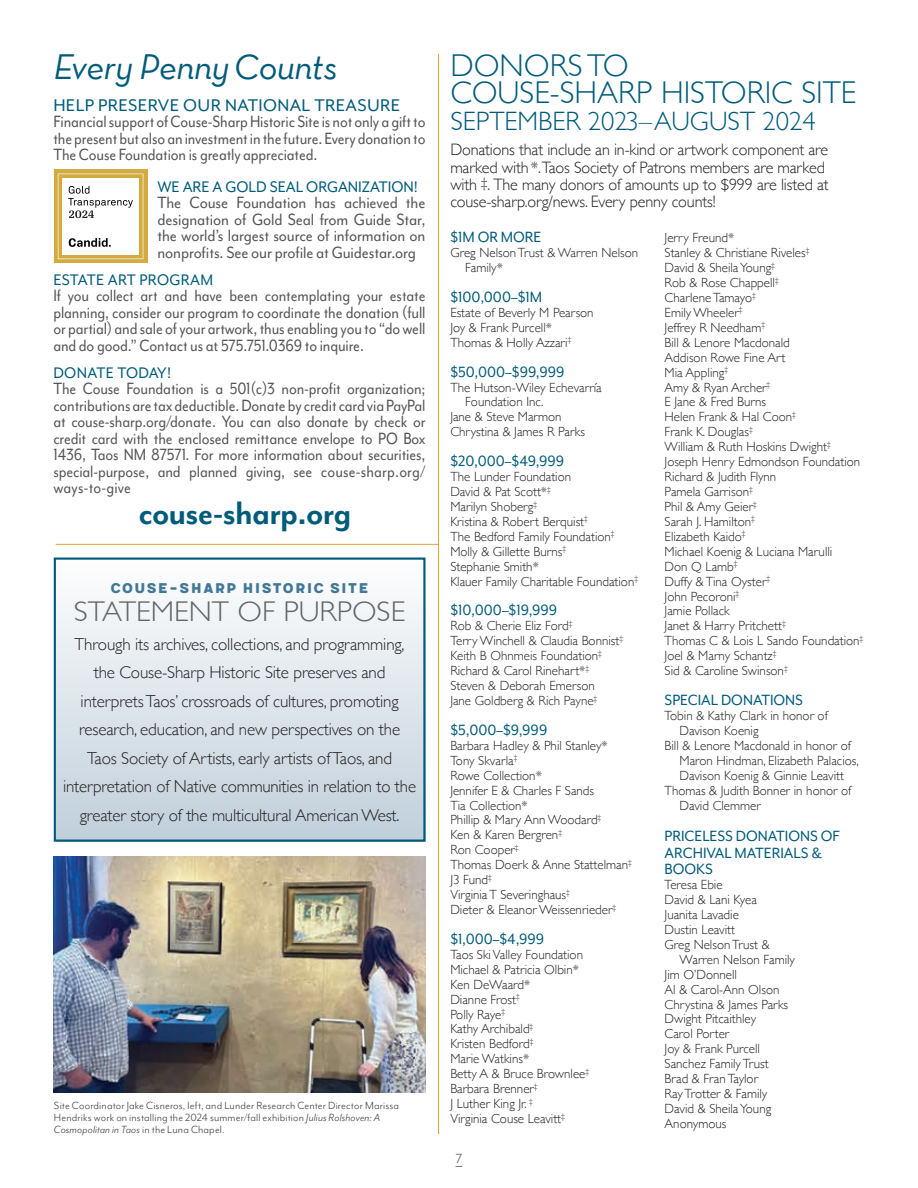
<style>
.page{position:relative;width:918px;height:1188px;background:#fff}
.page>*{position:absolute;margin:0;border:0;box-sizing:border-box;transform-origin:0 0}
.t1{font:700 37.5px "Mr Eaves Mod OT";letter-spacing:-.02em;color:#005b7b}
.t2{font:italic 36px "Neutra Text";letter-spacing:-.015em;color:#005b7b}
.t3{font:300 31.5px/27px "Gill Sans";color:#005b7b}
.t4{font:300 28.5px "Gill Sans";color:#636466;scale:1.05 1}
.t5{font:300 26.55px "Gill Sans";color:#005b7b}
.t6{font:19.5px "Mr Eaves Mod OT";letter-spacing:.02em;color:#005b7b}
.t7{font:18.75px/16.5px "Mr Eaves Mod OT";letter-spacing:-.01em;color:#535456;text-align:justify;scale:.88 1}
.t8{font:18.75px/16.5px "Mr Eaves Mod OT";letter-spacing:-.01em;color:#535456;text-align:justify;scale:.91 1}
.t9{font:17.7px "Mr Eaves Mod OT";letter-spacing:.02em;color:#005b7b;scale:.96 1}
.t10{font:17.7px "Mr Eaves Mod OT";color:#005b7b;scale:.96 1}
.t11{font:17.4px "Meltow San 300";letter-spacing:.04em;color:#427896;scale:1.05 1}
.t12{font:300 17.25px/28.5px "Gill Sans";letter-spacing:-.01em;color:#231f20;text-align:center}
.t13{font:17.1px/16.6px "Mr Eaves Mod OT";color:#005b7b;scale:.96 1}
.t14{font:300 16.5px/17.1px "Gill Sans";letter-spacing:-.01em;color:#231f20}
.t15{font:13.5px "Gill Sans Nova";color:#77797b}
.t16{font:300 13.2px/15px "Gill Sans";color:#231f20}
.t17{font:12px/12px "Mr Eaves Mod OT";letter-spacing:.01em;color:#414142}
.s1{font-style:italic}
</style>
<div class="page">
<div style="left:56px;top:558px;width:370px;height:284px;background:linear-gradient(to bottom,#fefefe,#c0cfdb)"></div>
<div style="left:54px;top:558px;width:372px;height:284px;border:2px solid #005b7b"></div>
<div style="left:54px;top:170px;width:93px;height:93px;background:linear-gradient(to right,#d4ab41,#d4ab41)"></div>
<svg style="left:58px;top:174px;width:85px;height:85px"></svg>
<hr style="left:438px;top:54px;width:1px;height:1080px;background:#e2a12f">
<hr style="left:56px;top:544px;width:383px;height:1px;background:#e2a12f">
<img style="left:54px;top:856px;width:372px;height:236px">
<h2 class="t2" style="left:53px;top:45px;width:286px">Every Penny Counts</h2>
<h3 class="t6" style="left:53px;top:94px;width:348px">HELP PRESERVE OUR NATIONAL TREASURE</h3>
<h3 class="t7" style="left:53px;top:113px;width:424px">Financial support of Couse-Sharp Historic Site is not only a gift to the present but also an investment in the future. Every donation to The Couse Foundation is greatly appreciated.</h3>
<h3 class="t10" style="left:157px;top:177px;width:273px">WE ARE A GOLD SEAL ORGANIZATION!</h3>
<h3 class="t8" style="left:157px;top:195px;width:296px">The Couse Foundation has achieved the designation of Gold Seal from Guide Star, the world’s largest source of information on nonprofits. See our profile at Guidestar.org</h3>
<h3 class="t9" style="left:53px;top:270px;width:168px">ESTATE ART PROGRAM</h3>
<p class="t7" style="left:53px;top:288px;width:424px">If you collect art and have been contemplating your estate planning, consider our program to coordinate the donation (full or partial) and sale of your artwork, thus enabling you to “do well and do good.” Contact us at 575.751.0369 to inquire.</p>
<h3 class="t9" style="left:53px;top:363px;width:124px">DONATE TODAY!</h3>
<p class="t7" style="left:53px;top:381px;width:424px">The Couse Foundation is a 501(c)3 non-profit organization; contributions are tax deductible. Donate by credit card via PayPal at couse-sharp.org/donate. You can also donate by check or credit card with the enclosed remittance envelope to PO Box 1436, Taos NM 87571. For more information about securities, special-purpose, and planned giving, see couse-sharp.org/ ways-to-give</p>
<h1 class="t1" style="left:138px;top:492px;width:214px">couse-sharp.org</h1>
<h3 class="t11" style="left:110px;top:577px;width:248px">COUSE-SHARP HISTORIC SITE</h3>
<h3 class="t4" style="left:74px;top:590px;width:317px">STATEMENT OF PURPOSE</h3>
<p class="t12" style="left:63px;top:629px;width:354px">Through its archives, collections, and programming, the Couse-Sharp Historic Site preserves and interprets Taos’ crossroads of cultures, promoting research, education, and new perspectives on the Taos Society of Artists, early artists of Taos, and interpretation of Native communities in relation to the greater story of the multicultural American West.</p>
<p class="t17" style="left:54px;top:1100px;width:347px">Site Coordinator Jake Cisneros, left, and Lunder Research Center Director Marissa<br>Hendriks work on installing the 2024 summer/fall exhibition <span class="s1">Julius Rolshoven: A<br>Cosmopolitan in Taos</span> in the Luna Chapel.</p>
<h3 class="t3" style="left:450px;top:50px;width:407px">DONORS TO<br>COUSE-SHARP HISTORIC SITE</h3>
<h3 class="t5" style="left:450px;top:100px;width:367px">SEPTEMBER 2023–AUGUST 2024</h3>
<p class="t14" style="left:450px;top:141px;width:380px">Donations that include an in-kind or artwork component are marked with *.Taos Society of Patrons members are marked with <sup>‡</sup>. The many donors of amounts up to $999 are listed at couse-sharp.org/news. Every penny counts!</p>
<p class="t13" style="left:450px;top:229px;width:96px">$1M OR MORE</p>
<p class="t16" style="left:465px;top:245px;width:174px;text-indent:-15px">Greg Nelson Trust &amp; Warren Nelson<br>Family*</p>
<p class="t13" style="left:450px;top:288px;width:97px">$100,000–$1M</p>
<p class="t16" style="left:450px;top:304px;width:145px">Estate of Beverly M Pearson<br>Joy &amp; Frank Purcell*<br>Thomas &amp; Holly Azzari<sup>‡</sup></p>
<p class="t13" style="left:450px;top:363px;width:120px">$50,000–$99,999</p>
<p class="t16" style="left:450px;top:379px;width:153px">The Hutson-Wiley Echevarría</p>
<p class="t16" style="left:465px;top:394px;width:80px">Foundation Inc.</p>
<p class="t16" style="left:450px;top:409px;width:113px">Jane &amp; Steve Marmon</p>
<p class="t16" style="left:450px;top:424px;width:136px">Chrystina &amp; James R Parks</p>
<p class="t13" style="left:450px;top:453px;width:120px">$20,000–$49,999</p>
<p class="t16" style="left:450px;top:469px;width:189px">The Lunder Foundation<br>David &amp; Pat Scott*<sup>‡<br></sup>Marilyn Shoberg<sup>‡<br></sup>Kristina &amp; Robert Berquist<sup>‡<br></sup>The Bedford Family Foundation<sup>‡<br></sup>Molly &amp; Gillette Burns<sup>‡<br></sup>Stephanie Smith*<br>Klauer Family Charitable Foundation<sup>‡</sup></p>
<p class="t13" style="left:450px;top:602px;width:113px">$10,000–$19,999</p>
<p class="t16" style="left:450px;top:618px;width:174px">Rob &amp; Cherie Eliz Ford<sup>‡<br></sup>Terry Winchell &amp; Claudia Bonnist<sup>‡<br></sup>Keith B Ohnmeis Foundation<sup>‡<br></sup>Richard &amp; Carol Rinehart*<sup>‡<br></sup>Steven &amp; Deborah Emerson<br>Jane Goldberg &amp; Rich Payne<sup>‡</sup></p>
<p class="t13" style="left:450px;top:721px;width:103px">$5,000–$9,999</p>
<p class="t16" style="left:450px;top:737px;width:183px">Barbara Hadley &amp; Phil Stanley*<br>Tony Skvarla<sup>‡<br></sup>Rowe Collection*<br>Jennifer E &amp; Charles F Sands<br>Tia Collection*<br>Phillip &amp; Mary Ann Woodard<sup>‡<br></sup>Ken &amp; Karen Bergren<sup>‡<br></sup>Ron Cooper<sup>‡<br></sup>Thomas Doerk &amp; Anne Stattelman<sup>‡<br></sup>J3 Fund<sup>‡<br></sup>Virginia T Severinghaus<sup>‡<br></sup>Dieter &amp; Eleanor Weissenrieder<sup>‡</sup></p>
<p class="t13" style="left:450px;top:930px;width:99px">$1,000–$4,999</p>
<p class="t16" style="left:450px;top:946px;width:140px">Taos Ski Valley Foundation<br>Michael &amp; Patricia Olbin*<br>Ken DeWaard*<br>Dianne Frost<sup>‡<br></sup>Polly Raye<sup>‡<br></sup>Kathy Archibald<sup>‡<br></sup>Kristen Bedford<sup>‡<br></sup>Marie Watkins*<br>Betty A &amp; Bruce Brownlee<sup>‡<br></sup>Barbara Brenner<sup>‡<br></sup>J Luther King Jr. <sup>‡<br></sup>Virginia Couse Leavitt<sup>‡</sup></p>
<p class="t16" style="left:665px;top:230px;width:200px">Jerry Freund*<br>Stanley &amp; Christiane Riveles<sup>‡<br></sup>David &amp; Sheila Young<sup>‡<br></sup>Rob &amp; Rose Chappell<sup>‡<br></sup>Charlene Tamayo<sup>‡<br></sup>Emily Wheeler<sup>‡<br></sup>Jeffrey R Needham<sup>‡<br></sup>Bill &amp; Lenore Macdonald<br>Addison Rowe Fine Art<br>Mia Appling<sup>‡<br></sup>Amy &amp; Ryan Archer<sup>‡<br></sup>E Jane &amp; Fred Burns<br>Helen Frank &amp; Hal Coon<sup>‡<br></sup>Frank K. Douglas<sup>‡<br></sup>William &amp; Ruth Hoskins Dwight<sup>‡<br></sup>Joseph Henry Edmondson Foundation<br>Richard &amp; Judith Flynn<br>Pamela Garrison<sup>‡<br></sup>Phil &amp; Amy Geier<sup>‡<br></sup>Sarah J. Hamilton<sup>‡<br></sup>Elizabeth Kaido<sup>‡<br></sup>Michael Koenig &amp; Luciana Marulli<br>Don Q Lamb<sup>‡<br></sup>Duffy &amp; Tina Oyster<sup>‡<br></sup>John Pecoroni<sup>‡<br></sup>Jamie Pollack<br>Janet &amp; Harry Pritchett<sup>‡<br></sup>Thomas C &amp; Lois L Sando Foundation<sup>‡<br></sup>Joel &amp; Marny Schantz<sup>‡<br></sup>Sid &amp; Caroline Swinson<sup>‡</sup></p>
<p class="t13" style="left:665px;top:691px;width:146px">SPECIAL DONATIONS</p>
<p class="t16" style="left:665px;top:708px;width:165px">Tobin &amp; Kathy Clark in honor of</p>
<p class="t16" style="left:680px;top:722px;width:81px">Davison Koenig</p>
<p class="t16" style="left:665px;top:737px;width:188px">Bill &amp; Lenore Macdonald in honor of</p>
<p class="t16" style="left:680px;top:752px;width:181px">Maron Hindman, Elizabeth Palacios,</p>
<p class="t16" style="left:680px;top:767px;width:166px">Davison Koenig &amp; Ginnie Leavitt</p>
<p class="t16" style="left:665px;top:782px;width:188px">Thomas &amp; Judith Bonner in honor of</p>
<p class="t16" style="left:680px;top:797px;width:83px">David Clemmer</p>
<p class="t13" style="left:665px;top:827px;width:184px">PRICELESS DONATIONS OF<br>ARCHIVAL MATERIALS &amp;<br>BOOKS</p>
<p class="t16" style="left:665px;top:877px;width:60px">Teresa Ebie</p>
<p class="t16" style="left:665px;top:892px;width:94px">David &amp; Lani Kyea</p>
<p class="t16" style="left:665px;top:907px;width:76px">Juanita Lavadie</p>
<p class="t16" style="left:665px;top:921px;width:72px">Dustin Leavitt</p>
<p class="t16" style="left:665px;top:936px;width:107px">Greg Nelson Trust &amp;</p>
<p class="t16" style="left:680px;top:951px;width:117px">Warren Nelson Family</p>
<p class="t16" style="left:665px;top:966px;width:74px">Jim O’Donnell</p>
<p class="t16" style="left:665px;top:981px;width:116px">Al &amp; Carol-Ann Olson</p>
<p class="t16" style="left:665px;top:996px;width:125px">Chrystina &amp; James Parks</p>
<p class="t16" style="left:665px;top:1011px;width:93px">Dwight Pitcaithley</p>
<p class="t16" style="left:665px;top:1026px;width:66px">Carol Porter</p>
<p class="t16" style="left:665px;top:1041px;width:97px">Joy &amp; Frank Purcell</p>
<p class="t16" style="left:665px;top:1056px;width:105px">Sanchez Family Trust</p>
<p class="t16" style="left:665px;top:1071px;width:95px">Brad &amp; Fran Taylor</p>
<p class="t16" style="left:665px;top:1086px;width:104px">Ray Trotter &amp; Family</p>
<p class="t16" style="left:665px;top:1101px;width:108px">David &amp; Sheila Young</p>
<p class="t16" style="left:665px;top:1116px;width:63px">Anonymous</p>
<p class="t15" style="left:456px;top:1150px;width:8px">7</p>
</div>
